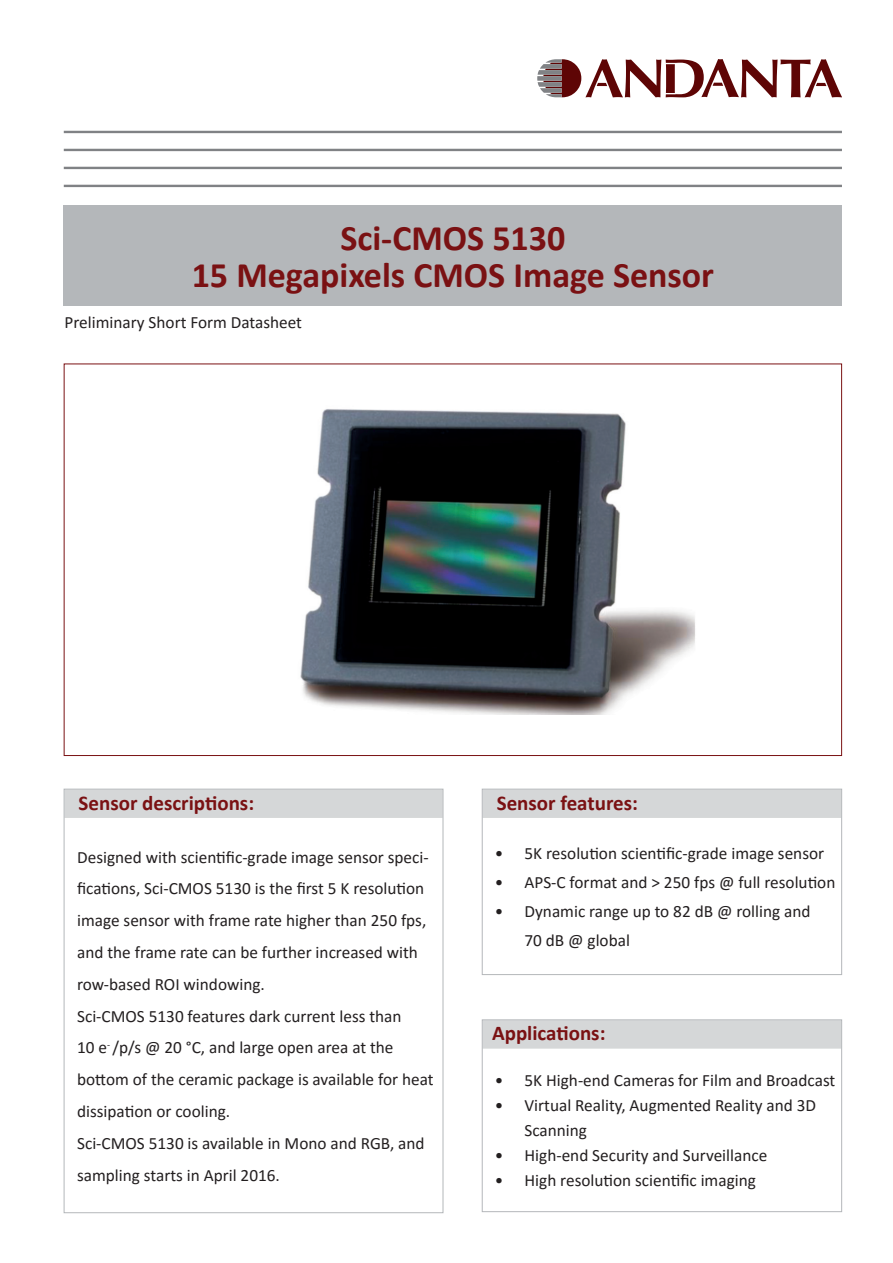
<style>
.page{position:relative;width:893px;height:1263px;background:#fff}
.page>*{position:absolute;margin:0;border:0;box-sizing:border-box;transform-origin:0 0}
.t1{font:700 36px/37.5px "Calibri";color:#7a1113;text-align:center}
.t2{font:700 21px "Calibri";color:#7a1113}
.t3{font:17.25px/31.8px "Calibri";color:#231f20}
</style>
<div class="page">
<img style="left:300px;top:409px;width:395px;height:305px">
<svg style="left:537px;top:59px;width:305px;height:38px"></svg>
<hr style="left:64px;top:131px;width:778px;height:2px;background:#808285">
<hr style="left:64px;top:185px;width:778px;height:2px;background:#808285">
<hr style="left:64px;top:167px;width:778px;height:2px;background:#808285">
<hr style="left:64px;top:149px;width:778px;height:2px;background:#808285">
<div style="left:64px;top:205px;width:778px;height:100px;background:#b4b7ba"></div>
<div style="left:64px;top:789px;width:379px;height:29px;background:#d5d7d8"></div>
<div style="left:482px;top:789px;width:359px;height:29px;background:#d5d7d8"></div>
<div style="left:482px;top:789px;width:360px;height:186px;border:1px solid #b4b7ba"></div>
<div style="left:482px;top:1020px;width:359px;height:29px;background:#d5d7d8"></div>
<div style="left:482px;top:1019px;width:360px;height:193px;border:1px solid #b4b7ba"></div>
<h1 class="t1" style="left:192px;top:218px;width:524px">Sci-CMOS 5130<br>15 Megapixels CMOS Image Sensor</h1>
<p class="t3" style="left:65px;top:305px;width:239px">Preliminary Short Form Datasheet</p>
<p class="t2" style="left:79px;top:788px;width:177px">Sensor descriptions:</p>
<p class="t3" style="left:77px;top:840px;width:358px">Designed with scientific-grade image sensor speci&shy;fications, Sci-CMOS 5130 is the first 5 K resolution image sensor with frame rate higher than 250 fps, and the frame rate can be further increased with row-based ROI windowing.<br>Sci-CMOS 5130 features dark current less than<br>10 e<sup>-</sup> /p/s @ 20 °C, and large open area at the bottom of the ceramic package is available for heat dissipation or cooling.<br>Sci-CMOS 5130 is available in Mono and RGB, and sampling starts in April 2016.</p>
<p class="t2" style="left:497px;top:788px;width:143px">Sensor features:</p>
<p class="t3" style="left:495px;top:837px;width:331px">• 5K resolution scientific-grade image sensor</p>
<p class="t3" style="left:495px;top:866px;width:342px">• APS-C format and &gt; 250 fps @ full resolution</p>
<p class="t3" style="left:524px;top:896px;width:287px;line-height:28.7px;text-indent:-30px">• Dynamic range up to 82 dB @ rolling and<br>70 dB @ global</p>
<p class="t2" style="left:492px;top:1018px;width:115px">Applications:</p>
<p class="t3" style="left:495px;top:1064px;width:342px">• 5K High-end Cameras for Film and Broadcast</p>
<p class="t3" style="left:524px;top:1093px;width:293px;line-height:25px;text-indent:-30px">• Virtual Reality, Augmented Reality and 3D<br>Scanning</p>
<p class="t3" style="left:495px;top:1139px;width:274px">• High-end Security and Surveillance</p>
<p class="t3" style="left:495px;top:1164px;width:263px">• High resolution scientific imaging</p>
</div>
